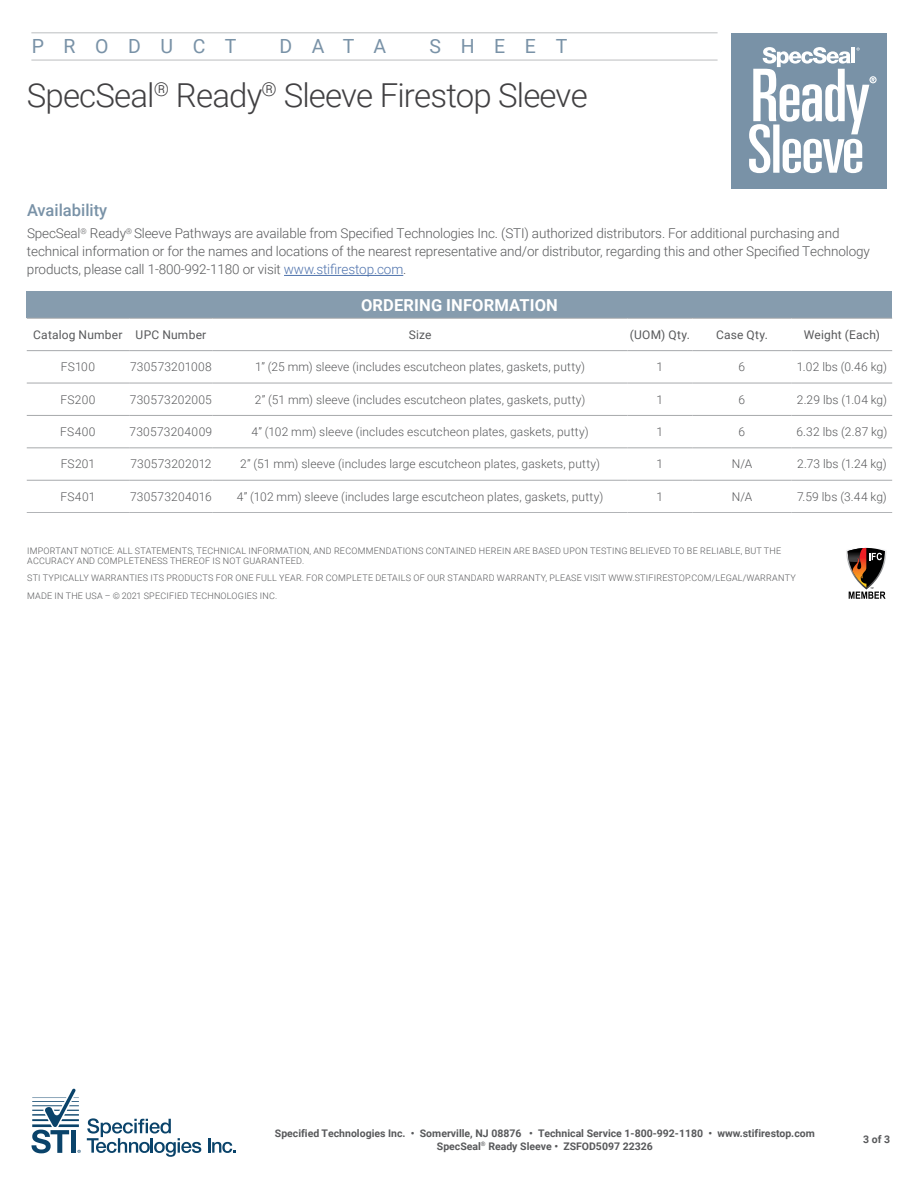
<style>
.page{position:relative;width:918px;height:1188px;background:#fff}
.page>*{position:absolute;margin:0;border:0;box-sizing:border-box;transform-origin:0 0}
.t1{font:300 33px "Roboto";letter-spacing:-.025em;color:#414042}
.t2{font:19.5px "Roboto";letter-spacing:1.005em;color:#7992a7}
.t3{font:700 16.5px "Roboto";letter-spacing:.01em;color:#fff}
.t4{font:500 16.5px "Roboto";color:#7992a7}
.t5{font:300 13.5px/18px "Roboto";letter-spacing:-.01em;color:#58595b}
.t6{font:300 12px "Roboto";letter-spacing:.01em;color:#58595b}
.t7{font:12px "Roboto";letter-spacing:.02em;color:#58595b}
.t8{font:700 10.5px/12.6px "Roboto";color:#58595b;text-align:center}
.t9{font:300 9px/10.5px "Roboto";letter-spacing:.025em;color:#58595b}
.s1{color:#4f73ad}
</style>
<div class="page">
<hr style="left:31px;top:33px;width:687px;height:1px;background:#bcbec0">
<hr style="left:31px;top:60px;width:687px;height:1px;background:#bcbec0">
<div style="left:731px;top:33px;width:156px;height:155px;background:#7992a7"></div>
<svg style="left:749px;top:47px;width:128px;height:126px"></svg>
<svg style="left:31px;top:1088px;width:50px;height:65px"></svg>
<div style="left:71px;top:1130px;width:5px;height:23px;background:#0a436a"></div>
<svg style="left:87px;top:1118px;width:114px;height:39px"></svg>
<svg style="left:208px;top:1138px;width:28px;height:15px"></svg>
<div style="left:27px;top:291px;width:865px;height:27px;background:#869cae"></div>
<hr style="left:27px;top:318px;width:102px;height:1px;background:#a7a9ac">
<hr style="left:129px;top:318px;width:84px;height:1px;background:#a7a9ac">
<hr style="left:213px;top:318px;width:414px;height:1px;background:#a7a9ac">
<hr style="left:627px;top:318px;width:65px;height:1px;background:#a7a9ac">
<hr style="left:692px;top:318px;width:100px;height:1px;background:#a7a9ac">
<hr style="left:792px;top:318px;width:100px;height:1px;background:#a7a9ac">
<hr style="left:27px;top:350px;width:102px;height:1px;background:#a7a9ac">
<hr style="left:129px;top:350px;width:84px;height:1px;background:#a7a9ac">
<hr style="left:213px;top:350px;width:414px;height:1px;background:#a7a9ac">
<hr style="left:627px;top:350px;width:65px;height:1px;background:#a7a9ac">
<hr style="left:692px;top:350px;width:100px;height:1px;background:#a7a9ac">
<hr style="left:792px;top:350px;width:100px;height:1px;background:#a7a9ac">
<hr style="left:27px;top:383px;width:102px;height:1px;background:#a7a9ac">
<hr style="left:129px;top:383px;width:84px;height:1px;background:#a7a9ac">
<hr style="left:213px;top:383px;width:414px;height:1px;background:#a7a9ac">
<hr style="left:627px;top:383px;width:65px;height:1px;background:#a7a9ac">
<hr style="left:692px;top:383px;width:100px;height:1px;background:#a7a9ac">
<hr style="left:792px;top:383px;width:100px;height:1px;background:#a7a9ac">
<hr style="left:27px;top:415px;width:102px;height:1px;background:#a7a9ac">
<hr style="left:129px;top:415px;width:84px;height:1px;background:#a7a9ac">
<hr style="left:213px;top:415px;width:414px;height:1px;background:#a7a9ac">
<hr style="left:627px;top:415px;width:65px;height:1px;background:#a7a9ac">
<hr style="left:692px;top:415px;width:100px;height:1px;background:#a7a9ac">
<hr style="left:792px;top:415px;width:100px;height:1px;background:#a7a9ac">
<hr style="left:27px;top:448px;width:102px;height:1px;background:#a7a9ac">
<hr style="left:129px;top:448px;width:84px;height:1px;background:#a7a9ac">
<hr style="left:213px;top:448px;width:414px;height:1px;background:#a7a9ac">
<hr style="left:627px;top:448px;width:65px;height:1px;background:#a7a9ac">
<hr style="left:692px;top:448px;width:100px;height:1px;background:#a7a9ac">
<hr style="left:792px;top:448px;width:100px;height:1px;background:#a7a9ac">
<hr style="left:27px;top:480px;width:102px;height:1px;background:#a7a9ac">
<hr style="left:129px;top:480px;width:84px;height:1px;background:#a7a9ac">
<hr style="left:213px;top:480px;width:414px;height:1px;background:#a7a9ac">
<hr style="left:627px;top:480px;width:65px;height:1px;background:#a7a9ac">
<hr style="left:692px;top:480px;width:100px;height:1px;background:#a7a9ac">
<hr style="left:792px;top:480px;width:100px;height:1px;background:#a7a9ac">
<hr style="left:27px;top:512px;width:102px;height:1px;background:#a7a9ac">
<hr style="left:129px;top:512px;width:84px;height:1px;background:#a7a9ac">
<hr style="left:213px;top:512px;width:414px;height:1px;background:#a7a9ac">
<hr style="left:627px;top:512px;width:65px;height:1px;background:#a7a9ac">
<hr style="left:692px;top:512px;width:100px;height:1px;background:#a7a9ac">
<hr style="left:792px;top:512px;width:100px;height:1px;background:#a7a9ac">
<svg style="left:846px;top:547px;width:41px;height:52px"></svg>
<hr style="left:284px;top:275px;width:119px;height:1px;background:#4f73ad">
<h2 class="t2" style="left:32px;top:33px;width:206px">PRODUCT</h2>
<h2 class="t2" style="left:280px;top:33px;width:108px">DATA</h2>
<h2 class="t2" style="left:430px;top:33px;width:139px">SHEET</h2>
<h1 class="t1" style="left:27px;top:72px;width:562px">SpecSeal<sup>®</sup> Ready<sup>®</sup> Sleeve Firestop Sleeve</h1>
<h3 class="t4" style="left:27px;top:199px;width:82px">Availability</h3>
<p class="t5" style="left:27px;top:224px;width:844px">SpecSeal<sup>®</sup> Ready<sup>®</sup> Sleeve Pathways are available from Specified Technologies Inc. (STI) authorized distributors. For additional purchasing and technical information or for the names and locations of the nearest representative and/or distributor, regarding this and other Specified Technology products, please call 1-800-992-1180 or visit <span class="s1">www.stifirestop.com</span>.</p>
<h3 class="t3" style="left:361px;top:293px;width:198px">ORDERING INFORMATION</h3>
<p class="t7" style="left:33px;top:326px;width:175px">Catalog Number UPC Number</p>
<p class="t7" style="left:409px;top:326px;width:24px">Size</p>
<p class="t7" style="left:630px;top:326px;width:62px">(UOM) Qty.</p>
<p class="t7" style="left:716px;top:326px;width:53px">Case Qty.</p>
<p class="t7" style="left:804px;top:326px;width:78px">Weight (Each)</p>
<p class="t6" style="left:61px;top:358px;width:36px">FS100</p>
<p class="t6" style="left:130px;top:358px;width:83px">730573201008</p>
<p class="t6" style="left:255px;top:358px;width:332px">1” (25 mm) sleeve (includes escutcheon plates, gaskets, putty)</p>
<p class="t6" style="left:657px;top:358px;width:8px">1</p>
<p class="t6" style="left:739px;top:358px;width:8px">6</p>
<p class="t6" style="left:797px;top:358px;width:92px">1.02 lbs (0.46 kg)</p>
<p class="t6" style="left:61px;top:391px;width:36px">FS200</p>
<p class="t6" style="left:130px;top:391px;width:84px">730573202005</p>
<p class="t6" style="left:255px;top:391px;width:332px">2” (51 mm) sleeve (includes escutcheon plates, gaskets, putty)</p>
<p class="t6" style="left:657px;top:391px;width:8px">1</p>
<p class="t6" style="left:739px;top:391px;width:8px">6</p>
<p class="t6" style="left:797px;top:391px;width:92px">2.29 lbs (1.04 kg)</p>
<p class="t6" style="left:60px;top:423px;width:37px">FS400</p>
<p class="t6" style="left:130px;top:423px;width:84px">730573204009</p>
<p class="t6" style="left:252px;top:423px;width:339px">4” (102 mm) sleeve (includes escutcheon plates, gaskets, putty)</p>
<p class="t6" style="left:657px;top:423px;width:8px">1</p>
<p class="t6" style="left:739px;top:423px;width:8px">6</p>
<p class="t6" style="left:796px;top:423px;width:93px">6.32 lbs (2.87 kg)</p>
<p class="t6" style="left:61px;top:456px;width:36px">FS201</p>
<p class="t6" style="left:130px;top:456px;width:83px">730573202012</p>
<p class="t6" style="left:240px;top:456px;width:362px">2” (51 mm) sleeve (includes large escutcheon plates, gaskets, putty)</p>
<p class="t6" style="left:657px;top:456px;width:8px">1</p>
<p class="t6" style="left:732px;top:456px;width:22px">N/A</p>
<p class="t6" style="left:797px;top:456px;width:91px">2.73 lbs (1.24 kg)</p>
<p class="t6" style="left:60px;top:488px;width:36px">FS401</p>
<p class="t6" style="left:130px;top:488px;width:83px">730573204016</p>
<p class="t6" style="left:237px;top:488px;width:368px">4” (102 mm) sleeve (includes large escutcheon plates, gaskets, putty)</p>
<p class="t6" style="left:657px;top:488px;width:8px">1</p>
<p class="t6" style="left:732px;top:488px;width:22px">N/A</p>
<p class="t6" style="left:797px;top:488px;width:91px">7.59 lbs (3.44 kg)</p>
<p class="t9" style="left:27px;top:545px;width:756px">IMPORTANT NOTICE: ALL STATEMENTS, TECHNICAL INFORMATION, AND RECOMMENDATIONS CONTAINED HEREIN ARE BASED UPON TESTING BELIEVED TO BE RELIABLE, BUT THE<br>ACCURACY AND COMPLETENESS THEREOF IS NOT GUARANTEED.</p>
<p class="t9" style="left:27px;top:569px;width:770px;line-height:17.2px">STI TYPICALLY WARRANTIES ITS PRODUCTS FOR ONE FULL YEAR. FOR COMPLETE DETAILS OF OUR STANDARD WARRANTY, PLEASE VISIT WWW.STIFIRESTOP.COM/LEGAL/WARRANTY<br>MADE IN THE USA – © 2021 SPECIFIED TECHNOLOGIES INC.</p>
<p class="t8" style="left:275px;top:1127px;width:541px">Specified Technologies Inc. • Somerville, NJ 08876 • Technical Service 1-800-992-1180 • www.stifirestop.com<br>SpecSeal<sup>®</sup> Ready Sleeve • ZSFOD5097 22326</p>
<p class="t8" style="left:863px;top:1133px;width:28px">3 of 3</p>
</div>
